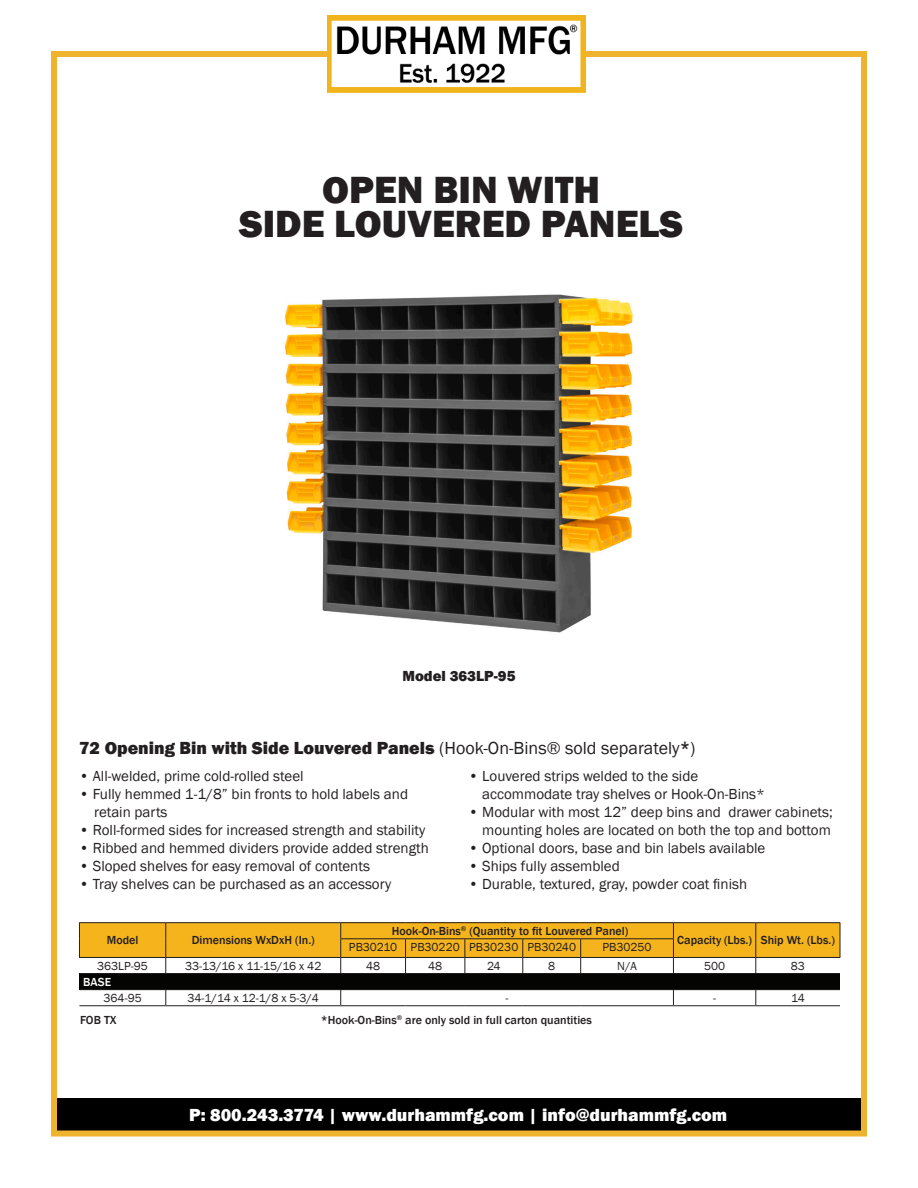
<style>
.page{position:relative;width:918px;height:1188px;background:#fff}
.page>*{position:absolute;margin:0;border:0;box-sizing:border-box;transform-origin:0 0}
.t1{font:800 39px "Franklin Gothic";color:#231f20}
.t2{font:800 18px "Franklin Gothic";color:#231f20}
.t3{font:800 18px "Franklin Gothic";color:#fff}
.t4{font:15px/18px "Franklin Gothic";color:#231f20}
.t5{font:800 15px "Franklin Gothic";color:#231f20}
.t6{font:500 12px "Franklin Gothic";color:#231f20}
.Paragraph_Style_1{font:12px "Franklin Gothic";color:#231f20}
.t7{font:500 12px "Franklin Gothic";color:#fff}
.s1{font-weight:400}
.s2{font-weight:500}
</style>
<div class="page">
<div style="left:54px;top:1098px;width:810px;height:36px;background:#000"></div>
<div style="left:51px;top:51px;width:816px;height:1086px;border:6px solid #efb32d"></div>
<img style="left:327px;top:15px;width:258px;height:78px">
<img style="left:284px;top:294px;width:349px;height:339px">
<div style="left:79px;top:974px;width:761px;height:16px;background:#040503"></div>
<hr style="left:79px;top:973px;width:87px;height:1px;background:#231f20">
<hr style="left:166px;top:973px;width:175px;height:1px;background:#231f20">
<hr style="left:341px;top:973px;width:65px;height:1px;background:#231f20">
<hr style="left:406px;top:973px;width:59px;height:1px;background:#231f20">
<hr style="left:465px;top:973px;width:58px;height:1px;background:#231f20">
<hr style="left:523px;top:973px;width:58px;height:1px;background:#231f20">
<hr style="left:581px;top:973px;width:92px;height:1px;background:#231f20">
<hr style="left:673px;top:973px;width:83px;height:1px;background:#231f20">
<hr style="left:756px;top:973px;width:84px;height:1px;background:#231f20">
<hr style="left:341px;top:989px;width:65px;height:1px;background:#231f20">
<hr style="left:406px;top:989px;width:59px;height:1px;background:#231f20">
<hr style="left:465px;top:989px;width:58px;height:1px;background:#231f20">
<hr style="left:523px;top:989px;width:58px;height:1px;background:#231f20">
<hr style="left:581px;top:989px;width:92px;height:1px;background:#231f20">
<hr style="left:673px;top:989px;width:83px;height:1px;background:#231f20">
<svg style="left:673px;top:990px;width:1px;height:15px"></svg>
<hr style="left:756px;top:989px;width:84px;height:1px;background:#231f20">
<hr style="left:341px;top:1005px;width:65px;height:1px;background:#231f20">
<hr style="left:406px;top:1005px;width:59px;height:1px;background:#231f20">
<hr style="left:465px;top:1005px;width:58px;height:1px;background:#231f20">
<hr style="left:523px;top:1005px;width:58px;height:1px;background:#231f20">
<hr style="left:581px;top:1005px;width:92px;height:1px;background:#231f20">
<hr style="left:673px;top:1005px;width:83px;height:1px;background:#231f20">
<hr style="left:756px;top:1005px;width:84px;height:1px;background:#231f20">
<hr style="left:79px;top:989px;width:87px;height:1px;background:#231f20">
<hr style="left:166px;top:989px;width:175px;height:1px;background:#231f20">
<svg style="left:165px;top:990px;width:1px;height:15px"></svg>
<svg style="left:340px;top:990px;width:1px;height:15px"></svg>
<hr style="left:79px;top:1005px;width:87px;height:1px;background:#231f20">
<hr style="left:166px;top:1005px;width:175px;height:1px;background:#231f20">
<svg style="left:755px;top:990px;width:1px;height:15px"></svg>
<hr style="left:79px;top:922px;width:87px;height:1px;background:#231f20">
<hr style="left:166px;top:922px;width:175px;height:1px;background:#231f20">
<hr style="left:341px;top:922px;width:65px;height:1px;background:#231f20">
<hr style="left:406px;top:922px;width:59px;height:1px;background:#231f20">
<hr style="left:465px;top:922px;width:58px;height:1px;background:#231f20">
<hr style="left:523px;top:922px;width:58px;height:1px;background:#231f20">
<hr style="left:581px;top:922px;width:92px;height:1px;background:#231f20">
<hr style="left:673px;top:922px;width:83px;height:1px;background:#231f20">
<hr style="left:756px;top:922px;width:84px;height:1px;background:#231f20">
<svg style="left:79px;top:923px;width:762px;height:50px"></svg>
<hr style="left:341px;top:957px;width:65px;height:1px;background:#231f20">
<hr style="left:406px;top:957px;width:59px;height:1px;background:#231f20">
<hr style="left:465px;top:957px;width:58px;height:1px;background:#231f20">
<hr style="left:523px;top:957px;width:58px;height:1px;background:#231f20">
<hr style="left:581px;top:957px;width:92px;height:1px;background:#231f20">
<p class="t1" style="left:322px;top:164px;width:279px">OPEN BIN WITH</p>
<p class="t1" style="left:239px;top:199px;width:446px">SIDE LOUVERED PANELS</p>
<p class="t5" style="left:402px;top:667px;width:115px">Model 363LP-95</p>
<p class="t2" style="left:79px;top:737px;width:618px">72 Opening Bin with Side Louvered Panels <span class="s1">(Hook-On-Bins® sold separately</span><span class="s2">*</span><span class="s1">)</span></p>
<p class="t4" style="left:79px;top:767px;width:226px">• All-welded, prime cold-rolled steel</p>
<p class="t4" style="left:79px;top:785px;width:331px">• Fully hemmed 1-1/8” bin fronts to hold labels and</p>
<p class="t4" style="left:94px;top:803px;width:75px">retain parts</p>
<p class="t4" style="left:79px;top:821px;width:348px">• Roll-formed sides for increased strength and stability</p>
<p class="t4" style="left:79px;top:839px;width:351px">• Ribbed and hemmed dividers provide added strength</p>
<p class="t4" style="left:79px;top:857px;width:292px">• Sloped shelves for easy removal of contents</p>
<p class="t4" style="left:79px;top:875px;width:314px">• Tray shelves can be purchased as an accessory</p>
<p class="t4" style="left:482px;top:767px;width:284px;text-indent:-14px">• Louvered strips welded to the side accommodate tray shelves or Hook-On-Bins*</p>
<p class="t4" style="left:468px;top:803px;width:366px;text-align:right">• Modular with most 12” deep bins and drawer cabinets; mounting holes are located on both the top and bottom</p>
<p class="t4" style="left:468px;top:839px;width:298px">• Optional doors, base and bin labels available</p>
<p class="t4" style="left:468px;top:857px;width:153px">• Ships fully assembled</p>
<p class="t4" style="left:468px;top:875px;width:280px">• Durable, textured, gray, powder coat finish</p>
<p class="t6" style="left:107px;top:933px;width:33px">Model</p>
<p class="t6" style="left:192px;top:933px;width:125px">Dimensions WxDxH (In.)</p>
<p class="t6" style="left:392px;top:924px;width:238px">Hook-On-Bins<sup>®</sup> (Quantity to fit Louvered Panel)</p>
<p class="Paragraph_Style_1" style="left:349px;top:940px;width:50px">PB30210</p>
<p class="Paragraph_Style_1" style="left:411px;top:940px;width:51px">PB30220</p>
<p class="Paragraph_Style_1" style="left:469px;top:940px;width:51px">PB30230</p>
<p class="Paragraph_Style_1" style="left:527px;top:940px;width:50px">PB30240</p>
<p class="Paragraph_Style_1" style="left:602px;top:940px;width:51px">PB30250</p>
<p class="t6" style="left:677px;top:933px;width:76px">Capacity (Lbs.)</p>
<p class="t6" style="left:761px;top:933px;width:75px">Ship Wt. (Lbs.)</p>
<p class="Paragraph_Style_1" style="left:97px;top:958px;width:52px">363LP-95</p>
<p class="Paragraph_Style_1" style="left:185px;top:958px;width:138px">33-13/16 x 11-15/16 x 42</p>
<p class="Paragraph_Style_1" style="left:366px;top:958px;width:16px">48</p>
<p class="Paragraph_Style_1" style="left:428px;top:958px;width:16px">48</p>
<p class="Paragraph_Style_1" style="left:487px;top:958px;width:15px">24</p>
<p class="Paragraph_Style_1" style="left:548px;top:958px;width:9px">8</p>
<p class="Paragraph_Style_1" style="left:617px;top:958px;width:21px">N/A</p>
<p class="Paragraph_Style_1" style="left:704px;top:958px;width:23px">500</p>
<p class="Paragraph_Style_1" style="left:791px;top:958px;width:16px">83</p>
<p class="t7" style="left:83px;top:974px;width:29px">BASE</p>
<p class="Paragraph_Style_1" style="left:103px;top:990px;width:40px">364-95</p>
<p class="Paragraph_Style_1" style="left:187px;top:990px;width:133px">34-1/14 x 12-1/8 x 5-3/4</p>
<p class="Paragraph_Style_1" style="left:506px;top:990px;width:4px">-</p>
<p class="Paragraph_Style_1" style="left:713px;top:990px;width:4px">-</p>
<p class="Paragraph_Style_1" style="left:791px;top:990px;width:15px">14</p>
<p class="t6" style="left:321px;top:1012px;width:273px">*Hook-On-Bins<sup>®</sup> are only sold in full carton quantities</p>
<p class="t6" style="left:80px;top:1013px;width:38px">FOB TX</p>
<p class="t3" style="left:189px;top:1103px;width:540px">P: 800.243.3774 | www.durhammfg.com | info@durhammfg.com</p>
</div>
